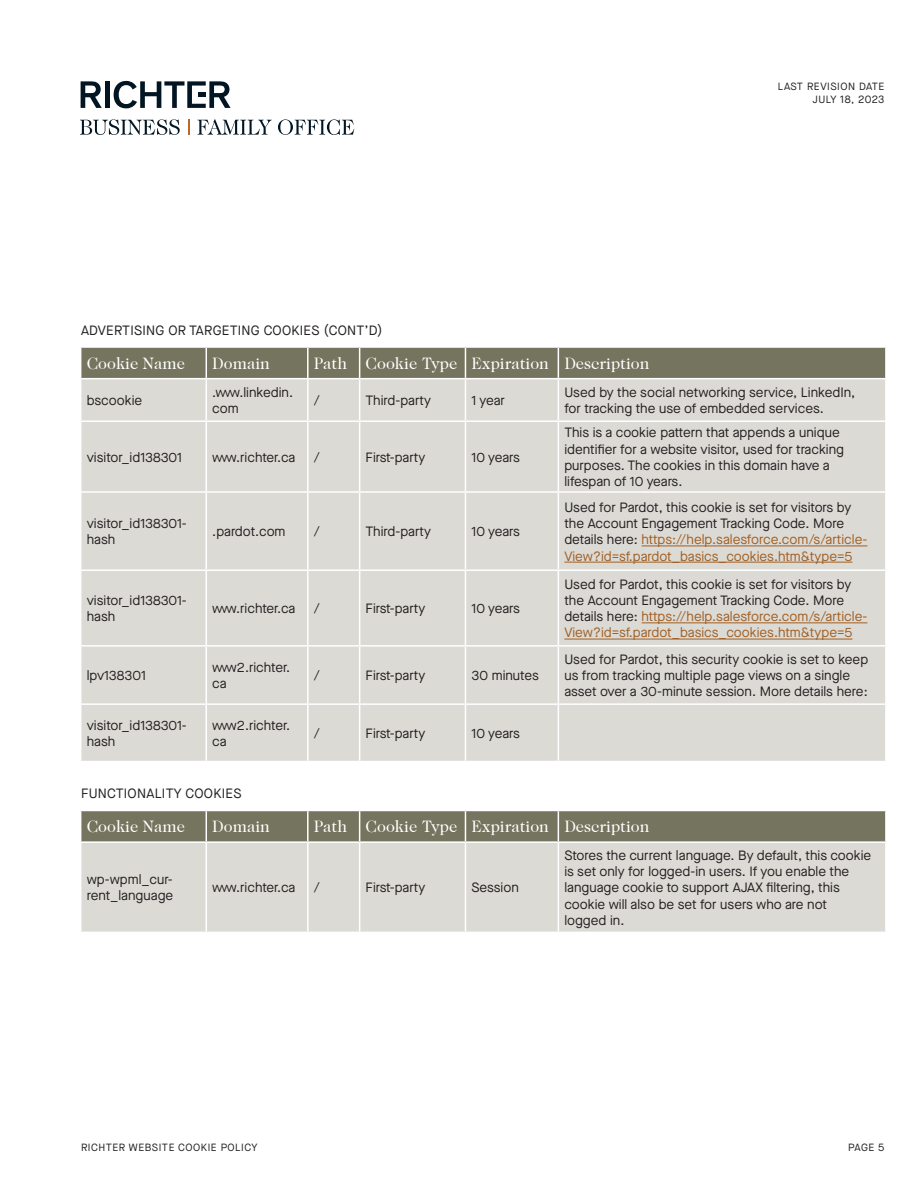
<style>
.page{position:relative;width:918px;height:1188px;background:#fff}
.page>*{position:absolute;margin:0;border:0;box-sizing:border-box;transform-origin:0 0}
.t1{font:16.5px "Caslon 224 Std";color:#fff}
.t2{font:13.5px/16.2px "Maison Neue";color:#231f20}
.t3{font:13.5px "Maison Neue";letter-spacing:.02em;color:#231f20}
.t4{font:10.5px/13.5px "Maison Neue";letter-spacing:.05em;color:#231f20;text-align:right}
.s1{color:#a05f23}
</style>
<div class="page">
<svg style="left:81px;top:81px;width:21px;height:27px"></svg>
<div style="left:105px;top:81px;width:5px;height:27px;background:#011622"></div>
<svg style="left:114px;top:81px;width:117px;height:27px"></svg>
<div style="left:198px;top:92px;width:8px;height:5px;background:#011622"></div>
<svg style="left:197px;top:119px;width:157px;height:16px"></svg>
<svg style="left:188px;top:119px;width:1px;height:16px"></svg>
<svg style="left:80px;top:119px;width:100px;height:16px"></svg>
<div style="left:81px;top:348px;width:804px;height:30px;background:#75745e"></div>
<div style="left:81px;top:379px;width:804px;height:382px;background:#dcdad5"></div>
<hr style="left:206px;top:348px;width:1px;height:30px;background:#fff">
<hr style="left:307px;top:348px;width:2px;height:30px;background:#fff">
<hr style="left:359px;top:348px;width:1px;height:30px;background:#fff">
<hr style="left:465px;top:348px;width:1px;height:30px;background:#fff">
<hr style="left:558px;top:348px;width:1px;height:30px;background:#fff">
<hr style="left:206px;top:379px;width:1px;height:41px;background:#fff">
<hr style="left:307px;top:379px;width:2px;height:41px;background:#fff">
<hr style="left:359px;top:379px;width:1px;height:41px;background:#fff">
<hr style="left:465px;top:379px;width:1px;height:41px;background:#fff">
<hr style="left:558px;top:379px;width:1px;height:41px;background:#fff">
<hr style="left:80px;top:420px;width:126px;height:2px;background:#fff">
<hr style="left:206px;top:420px;width:102px;height:2px;background:#fff">
<hr style="left:206px;top:422px;width:1px;height:69px;background:#fff">
<hr style="left:308px;top:420px;width:52px;height:2px;background:#fff">
<hr style="left:307px;top:422px;width:2px;height:69px;background:#fff">
<hr style="left:360px;top:420px;width:105px;height:2px;background:#fff">
<hr style="left:359px;top:422px;width:1px;height:69px;background:#fff">
<hr style="left:465px;top:420px;width:93px;height:2px;background:#fff">
<hr style="left:465px;top:422px;width:1px;height:69px;background:#fff">
<hr style="left:558px;top:420px;width:329px;height:2px;background:#fff">
<hr style="left:558px;top:422px;width:1px;height:69px;background:#fff">
<hr style="left:80px;top:491px;width:126px;height:2px;background:#fff">
<hr style="left:206px;top:491px;width:102px;height:2px;background:#fff">
<hr style="left:206px;top:493px;width:1px;height:76px;background:#fff">
<hr style="left:308px;top:491px;width:52px;height:2px;background:#fff">
<hr style="left:307px;top:493px;width:2px;height:76px;background:#fff">
<hr style="left:360px;top:491px;width:105px;height:2px;background:#fff">
<hr style="left:359px;top:493px;width:1px;height:76px;background:#fff">
<hr style="left:465px;top:491px;width:93px;height:2px;background:#fff">
<hr style="left:465px;top:493px;width:1px;height:76px;background:#fff">
<hr style="left:558px;top:491px;width:329px;height:2px;background:#fff">
<hr style="left:558px;top:493px;width:1px;height:76px;background:#fff">
<hr style="left:80px;top:569px;width:126px;height:2px;background:#fff">
<hr style="left:206px;top:569px;width:102px;height:2px;background:#fff">
<hr style="left:206px;top:571px;width:1px;height:74px;background:#fff">
<hr style="left:308px;top:569px;width:52px;height:2px;background:#fff">
<hr style="left:307px;top:571px;width:2px;height:74px;background:#fff">
<hr style="left:360px;top:569px;width:105px;height:2px;background:#fff">
<hr style="left:359px;top:571px;width:1px;height:74px;background:#fff">
<hr style="left:465px;top:569px;width:93px;height:2px;background:#fff">
<hr style="left:465px;top:571px;width:1px;height:74px;background:#fff">
<hr style="left:558px;top:569px;width:329px;height:2px;background:#fff">
<hr style="left:558px;top:571px;width:1px;height:74px;background:#fff">
<hr style="left:80px;top:645px;width:126px;height:2px;background:#fff">
<hr style="left:206px;top:645px;width:102px;height:2px;background:#fff">
<hr style="left:206px;top:647px;width:1px;height:56px;background:#fff">
<hr style="left:308px;top:645px;width:52px;height:2px;background:#fff">
<hr style="left:307px;top:647px;width:2px;height:56px;background:#fff">
<hr style="left:360px;top:645px;width:105px;height:2px;background:#fff">
<hr style="left:359px;top:647px;width:1px;height:56px;background:#fff">
<hr style="left:465px;top:645px;width:93px;height:2px;background:#fff">
<hr style="left:465px;top:647px;width:1px;height:56px;background:#fff">
<hr style="left:558px;top:645px;width:329px;height:2px;background:#fff">
<hr style="left:558px;top:647px;width:1px;height:56px;background:#fff">
<hr style="left:80px;top:703px;width:126px;height:2px;background:#fff">
<hr style="left:206px;top:703px;width:102px;height:2px;background:#fff">
<hr style="left:206px;top:705px;width:1px;height:56px;background:#fff">
<hr style="left:308px;top:703px;width:52px;height:2px;background:#fff">
<hr style="left:307px;top:705px;width:2px;height:56px;background:#fff">
<hr style="left:360px;top:703px;width:105px;height:2px;background:#fff">
<hr style="left:359px;top:705px;width:1px;height:56px;background:#fff">
<hr style="left:465px;top:703px;width:93px;height:2px;background:#fff">
<hr style="left:465px;top:705px;width:1px;height:56px;background:#fff">
<hr style="left:558px;top:703px;width:329px;height:2px;background:#fff">
<hr style="left:558px;top:705px;width:1px;height:56px;background:#fff">
<hr style="left:642px;top:545px;width:225px;height:1px;background:#a05f23">
<hr style="left:564px;top:562px;width:288px;height:1px;background:#a05f23">
<hr style="left:642px;top:622px;width:225px;height:1px;background:#a05f23">
<hr style="left:564px;top:639px;width:288px;height:1px;background:#a05f23">
<div style="left:81px;top:811px;width:804px;height:30px;background:#75745e"></div>
<div style="left:81px;top:843px;width:804px;height:89px;background:#dcdad5"></div>
<hr style="left:206px;top:811px;width:1px;height:30px;background:#fff">
<hr style="left:307px;top:811px;width:2px;height:30px;background:#fff">
<hr style="left:359px;top:811px;width:1px;height:30px;background:#fff">
<hr style="left:465px;top:811px;width:1px;height:30px;background:#fff">
<hr style="left:558px;top:811px;width:1px;height:30px;background:#fff">
<hr style="left:206px;top:843px;width:1px;height:89px;background:#fff">
<hr style="left:307px;top:843px;width:2px;height:89px;background:#fff">
<hr style="left:359px;top:843px;width:1px;height:89px;background:#fff">
<hr style="left:465px;top:843px;width:1px;height:89px;background:#fff">
<hr style="left:558px;top:843px;width:1px;height:89px;background:#fff">
<p class="t4" style="left:778px;top:79px;width:108px">LAST REVISION DATE<br>JULY 18, 2023</p>
<p class="t3" style="left:81px;top:321px;width:303px">ADVERTISING OR TARGETING COOKIES (CONT’D)</p>
<p class="t1" style="left:87px;top:354px;width:100px">Cookie Name</p>
<p class="t1" style="left:212px;top:354px;width:59px">Domain</p>
<p class="t1" style="left:314px;top:354px;width:337px">Path Cookie Type Expiration Description</p>
<p class="t2" style="left:87px;top:392px;width:57px">bscookie</p>
<p class="t2" style="left:212px;top:384px;width:82px">.www.linkedin. com</p>
<p class="t2" style="left:314px;top:392px;width:8px">/</p>
<p class="t2" style="left:366px;top:392px;width:67px">Third-party</p>
<p class="t2" style="left:471px;top:392px;width:35px">1 year</p>
<p class="t2" style="left:564px;top:384px;width:293px">Used by the social networking service, LinkedIn, for tracking the use of embedded services.</p>
<p class="t2" style="left:87px;top:449px;width:97px">visitor_id138301</p>
<p class="t2" style="left:212px;top:449px;width:85px">www.richter.ca</p>
<p class="t2" style="left:314px;top:449px;width:8px">/</p>
<p class="t2" style="left:366px;top:449px;width:61px">First-party</p>
<p class="t2" style="left:471px;top:449px;width:50px">10 years</p>
<p class="t2" style="left:564px;top:424px;width:281px">This is a cookie pattern that appends a unique identifier for a website visitor, used for tracking purposes. The cookies in this domain have a lifespan of 10 years.</p>
<p class="t2" style="left:87px;top:515px;width:102px">visitor_id138301- hash</p>
<p class="t2" style="left:212px;top:523px;width:75px">.pardot.com</p>
<p class="t2" style="left:314px;top:523px;width:8px">/</p>
<p class="t2" style="left:366px;top:523px;width:67px">Third-party</p>
<p class="t2" style="left:471px;top:523px;width:50px">10 years</p>
<p class="t2" style="left:87px;top:592px;width:102px">visitor_id138301- hash</p>
<p class="t2" style="left:212px;top:600px;width:85px">www.richter.ca</p>
<p class="t2" style="left:314px;top:600px;width:8px">/</p>
<p class="t2" style="left:366px;top:600px;width:61px">First-party</p>
<p class="t2" style="left:471px;top:600px;width:50px">10 years</p>
<p class="t2" style="left:87px;top:667px;width:61px">lpv138301</p>
<p class="t2" style="left:212px;top:659px;width:79px">www2.richter. ca</p>
<p class="t2" style="left:314px;top:667px;width:8px">/</p>
<p class="t2" style="left:366px;top:667px;width:61px">First-party</p>
<p class="t2" style="left:471px;top:667px;width:69px">30 minutes</p>
<p class="t2" style="left:87px;top:717px;width:102px">visitor_id138301- hash</p>
<p class="t2" style="left:212px;top:717px;width:79px">www2.richter. ca</p>
<p class="t2" style="left:314px;top:725px;width:8px">/</p>
<p class="t2" style="left:366px;top:725px;width:61px">First-party</p>
<p class="t2" style="left:471px;top:725px;width:50px">10 years</p>
<p class="t2" style="left:564px;top:499px;width:305px">Used for Pardot, this cookie is set for visitors by the Account Engagement Tracking Code. More details here: <span class="s1">https://help.salesforce.com/s/article-View?id=sf.pardot_basics_cookies.htm&amp;type=5</span></p>
<p class="t2" style="left:564px;top:576px;width:305px">Used for Pardot, this cookie is set for visitors by the Account Engagement Tracking Code. More details here: <span class="s1">https://help.salesforce.com/s/article-View?id=sf.pardot_basics_cookies.htm&amp;type=5</span></p>
<p class="t2" style="left:564px;top:651px;width:305px">Used for Pardot, this security cookie is set to keep us from tracking multiple page views on a single asset over a 30-minute session. More details here:</p>
<p class="t3" style="left:81px;top:785px;width:162px">FUNCTIONALITY COOKIES</p>
<p class="t1" style="left:87px;top:817px;width:100px">Cookie Name</p>
<p class="t1" style="left:212px;top:817px;width:59px">Domain</p>
<p class="t1" style="left:314px;top:817px;width:337px">Path Cookie Type Expiration Description</p>
<p class="t2" style="left:87px;top:871px;width:88px">wp-wpml_cur&shy;rent_language</p>
<p class="t2" style="left:212px;top:879px;width:85px">www.richter.ca</p>
<p class="t2" style="left:314px;top:879px;width:8px">/</p>
<p class="t2" style="left:366px;top:879px;width:61px">First-party</p>
<p class="t2" style="left:471px;top:879px;width:49px">Session</p>
<p class="t2" style="left:564px;top:847px;width:309px">Stores the current language. By default, this cookie is set only for logged-in users. If you enable the language cookie to support AJAX filtering, this cookie will also be set for users who are not logged in.</p>
<p class="t4" style="left:81px;top:1140px;width:178px">RICHTER WEBSITE COOKIE POLICY</p>
<p class="t4" style="left:848px;top:1140px;width:38px">PAGE 5</p>
</div>
